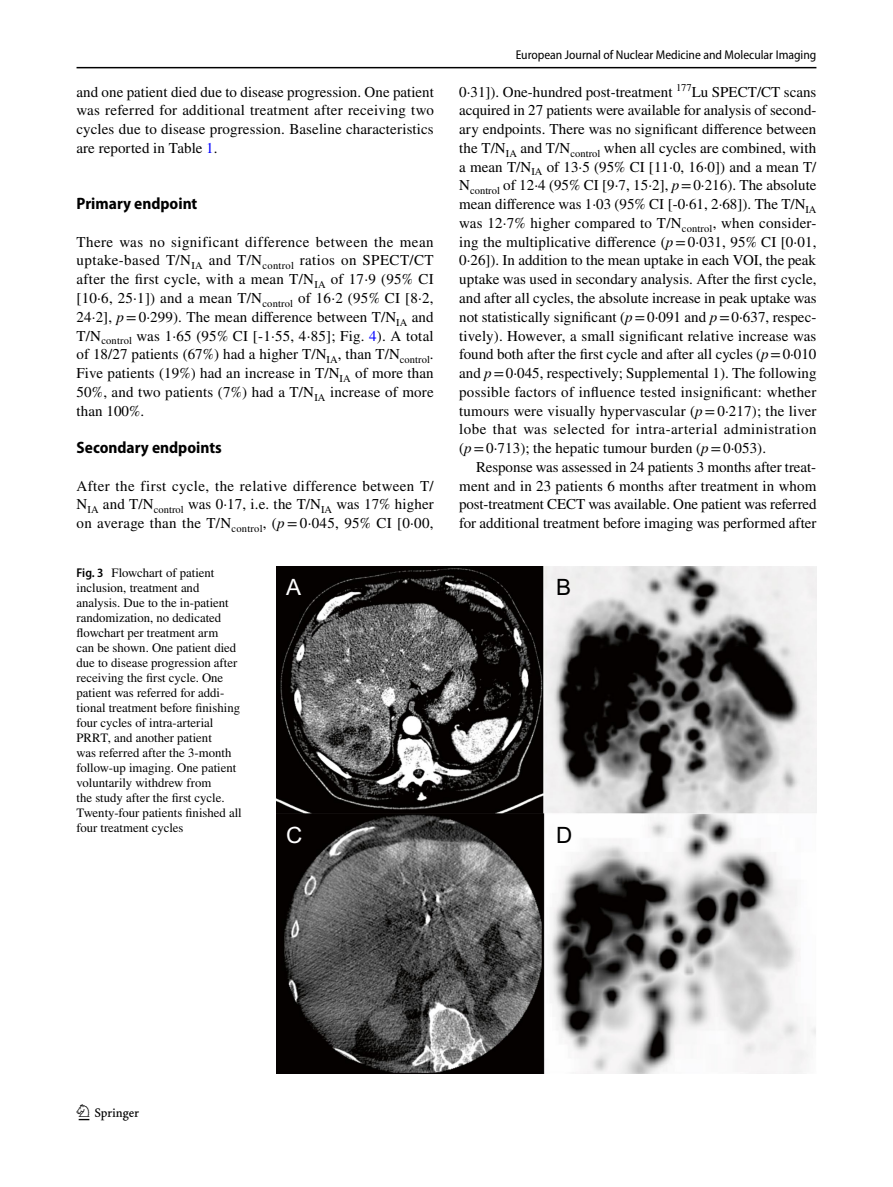
<style>
.page{position:relative;width:893px;height:1187px;background:#fff}
.page>*{position:absolute;margin:0;border:0;box-sizing:border-box;transform-origin:0 0}
.t1{font:22.5px "Springnew Regular 2";color:#000}
.t2{font:22.5px "Arial 3";color:#fff}
.t3{font:22.5px "Arial 3";color:#000}
.t4{font:700 semi-condensed 16.5px "Myriad Pro";color:#000}
.t5{font:15px/18.8px "STIX";letter-spacing:.01em;color:#000;text-align:justify}
.t6{font:12.75px/15px "STIX";color:#000}
.t7{font:semi-condensed 12.75px "Myriad Pro";color:#000}
.s1{color:#00f}
.s2{font-style:italic}
.s3{font-family:"Myriad Pro";font-weight:600;font-stretch:semi-condensed}
</style>
<div class="page">
<hr style="left:77px;top:67px;width:739px;height:1px;background:#000">
<img style="left:276px;top:567px;width:540px;height:506px">
<p class="t5" style="left:77px;top:83px;width:359px">and one patient died due to disease progression. One patient was referred for additional treatment after receiving two cycles due to disease progression. Baseline characteristics are reported in Table <span class="s1">1</span>.</p>
<p class="t4" style="left:77px;top:194px;width:122px">Primary endpoint</p>
<p class="t5" style="left:77px;top:233px;width:359px">There was no significant difference between the mean uptake-based T/N<sub>IA</sub> and T/N<sub>control</sub> ratios on SPECT/CT after the first cycle, with a mean T/N<sub>IA</sub> of 17·9 (95% CI [10·6, 25·1]) and a mean T/N<sub>control</sub> of 16·2 (95% CI [8·2, 24·2], <span class="s2">p</span>=0·299). The mean difference between T/N<sub>IA</sub> and T/N<sub>control</sub> was 1·65 (95% CI [-1·55, 4·85]; Fig. <span class="s1">4</span>). A total of 18/27 patients (67%) had a higher T/N<sub>IA</sub>, than T/N<sub>control</sub>.<br>Five patients (19%) had an increase in T/N<sub>IA</sub> of more than 50%, and two patients (7%) had a T/N<sub>IA</sub> increase of more than 100%.</p>
<p class="t4" style="left:77px;top:438px;width:147px">Secondary endpoints</p>
<p class="t5" style="left:77px;top:477px;width:359px">After the first cycle, the relative difference between T/ N<sub>IA</sub> and T/N<sub>control</sub> was 0·17, i.e. the T/N<sub>IA</sub> was 17% higher on average than the T/N<sub>control</sub>, (<span class="s2">p</span>=0·045, 95% CI [0·00,</p>
<p class="t7" style="left:516px;top:48px;width:302px">European Journal of Nuclear Medicine and Molecular Imaging</p>
<p class="t5" style="left:459px;top:83px;width:359px">0·31]). One-hundred post-treatment <sup>177</sup>Lu SPECT/CT scans acquired in 27 patients were available for analysis of second&shy;ary endpoints. There was no significant difference between the T/N<sub>IA</sub> and T/N<sub>control</sub> when all cycles are combined, with a mean T/N<sub>IA</sub> of 13·5 (95% CI [11·0, 16·0]) and a mean T/ N<sub>control</sub> of 12·4 (95% CI [9·7, 15·2], <span class="s2">p</span>=0·216). The absolute mean difference was 1·03 (95% CI [-0·61, 2·68]). The T/N<sub>IA </sub>was 12·7% higher compared to T/N<sub>control</sub>, when consider&shy;ing the multiplicative difference (<span class="s2">p</span>=0·031, 95% CI [0·01, 0·26]). In addition to the mean uptake in each VOI, the peak uptake was used in secondary analysis. After the first cycle, and after all cycles, the absolute increase in peak uptake was not statistically significant (<span class="s2">p</span>=0·091 and <span class="s2">p</span>=0·637, respec&shy;tively). However, a small significant relative increase was found both after the first cycle and after all cycles (<span class="s2">p</span>=0·010 and <span class="s2">p</span>=0·045, respectively; Supplemental 1). The following possible factors of influence tested insignificant: whether tumours were visually hypervascular (<span class="s2">p</span>=0·217); the liver lobe that was selected for intra-arterial administration (<span class="s2">p</span>=0·713); the hepatic tumour burden (<span class="s2">p</span>=0·053).</p>
<p class="t5" style="left:459px;top:458px;width:359px;text-indent:17px">Response was assessed in 24 patients 3 months after treat&shy;ment and in 23 patients 6 months after treatment in whom post-treatment CECT was available. One patient was referred for additional treatment before imaging was performed after</p>
<p class="t6" style="left:77px;top:565px;width:167px"><span class="s3">Fig. 3</span> Flowchart of patient inclusion, treatment and analysis. Due to the in-patient randomization, no dedicated flowchart per treatment arm<br>can be shown. One patient died due to disease progression after receiving the first cycle. One patient was referred for addi&shy;tional treatment before finishing four cycles of intra-arterial<br>PRRT, and another patient<br>was referred after the 3-month follow-up imaging. One patient voluntarily withdrew from<br>the study after the first cycle.<br>Twenty-four patients finished all four treatment cycles</p>
<h1 class="t2" style="left:286px;top:573px;width:17px">A</h1>
<h1 class="t3" style="left:556px;top:573px;width:17px">B</h1>
<h1 class="t2" style="left:286px;top:821px;width:18px">C</h1>
<h1 class="t3" style="left:556px;top:821px;width:18px">D</h1>
<h1 class="t1" style="left:79px;top:1104px;width:62px">1 3</h1>
</div>
